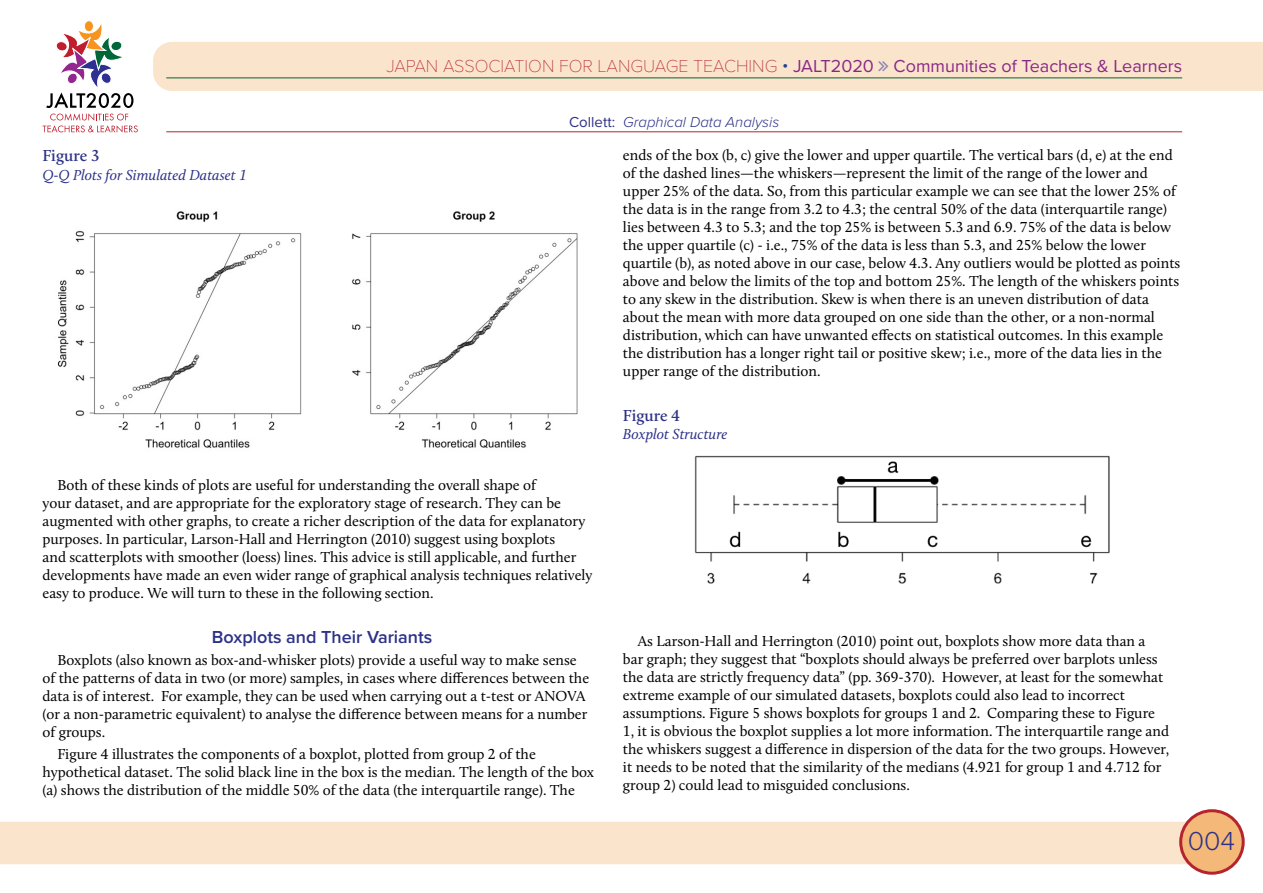
<style>
.page{position:relative;width:1263px;height:893px;background:#fff}
.page>*{position:absolute;margin:0;border:0;box-sizing:border-box;transform-origin:0 0}
.t1{font:300 27px "Proxima Nova";color:#2d3287}
.t2{font:18px "Proxima Nova";color:#892986}
.t3{font:600 18px "Proxima Nova";color:#2d3287}
.t4{font:600 16.5px "Calluna";color:#2d3287}
.t5{font:15px/18px "Calluna";color:#000}
.t6{font:italic 15px "Calluna";color:#2d3287}
.t7{font:italic 300 15px "Proxima Nova";color:#2d3287}
.s1{font-family:"Proxima Nova T";font-weight:100;color:#b5232d}
.s2{font-weight:300;color:#24408f}
.s3{font-weight:400;font-style:normal}
</style>
<div class="page">
<div style="left:0;top:822px;width:1190px;height:42px;background:#fbe4cc"></div>
<div style="left:1181px;top:811px;width:62px;height:62px;background:#f4b979;border-radius:50%"></div>
<div style="left:1179px;top:809px;width:66px;height:66px;border:3px solid #b5232d;border-radius:50%"></div>
<div style="left:153px;top:42px;width:1110px;height:49px;background:#fbe4cc"></div>
<hr style="left:166px;top:78px;width:1016px;height:1px;background:#026537">
<hr style="left:166px;top:132px;width:1016px;height:1px;background:#b5232d">
<div style="left:84px;top:20px;width:10px;height:12px;border:1px solid #fff;border-radius:50%"></div>
<svg style="left:43px;top:22px;width:95px;height:111px"></svg>
<img style="left:58px;top:211px;width:520px;height:238px">
<img style="left:695px;top:455px;width:415px;height:129px">
<svg style="left:879px;top:61px;width:9px;height:10px"></svg>
<p class="t2" style="left:386px;top:52px;width:797px"><span class="s1">JAPAN ASSOCIATION FOR LANGUAGE TEACHING</span> <span class="s2">•</span> JALT2020 Communities of Teachers &amp; Learners</p>
<p class="t4" style="left:43px;top:146px;width:59px">Figure 3</p>
<p class="t6" style="left:43px;top:166px;width:206px">Q-Q Plots for Simulated Dataset 1</p>
<p class="t7" style="left:569px;top:111px;width:212px"><span class="s3">Collett:</span> Graphical Data Analysis</p>
<p class="t5" style="left:623px;top:146px;width:559px">ends of the box (b, c) give the lower and upper quartile. The vertical bars (d, e) at the end of the dashed lines—the whiskers—represent the limit of the range of the lower and upper 25% of the data. So, from this particular example we can see that the lower 25% of the data is in the range from 3.2 to 4.3; the central 50% of the data (interquartile range) lies between 4.3 to 5.3; and the top 25% is between 5.3 and 6.9. 75% of the data is below the upper quartile (c) - i.e., 75% of the data is less than 5.3, and 25% below the lower quartile (b), as noted above in our case, below 4.3. Any outliers would be plotted as points above and below the limits of the top and bottom 25%. The length of the whiskers points to any skew in the distribution. Skew is when there is an uneven distribution of data about the mean with more data grouped on one side than the other, or a non-normal distribution, which can have unwanted effects on statistical outcomes. In this example the distribution has a longer right tail or positive skew; i.e., more of the data lies in the upper range of the distribution.</p>
<p class="t4" style="left:623px;top:405px;width:59px">Figure 4</p>
<p class="t6" style="left:623px;top:425px;width:106px">Boxplot Structure</p>
<p class="t5" style="left:43px;top:476px;width:551px;text-indent:15px">Both of these kinds of plots are useful for understanding the overall shape of<br>your dataset, and are appropriate for the exploratory stage of research. They can be augmented with other graphs, to create a richer description of the data for explanatory purposes. In particular, Larson-Hall and Herrington (2010) suggest using boxplots<br>and scatterplots with smoother (loess) lines. This advice is still applicable, and further developments have made an even wider range of graphical analysis techniques relatively easy to produce. We will turn to these in the following section.</p>
<p class="t3" style="left:212px;top:623px;width:222px">Boxplots and Their Variants</p>
<p class="t5" style="left:43px;top:651px;width:548px;text-indent:15px">Boxplots (also known as box-and-whisker plots) provide a useful way to make sense of the patterns of data in two (or more) samples, in cases where differences between the data is of interest. For example, they can be used when carrying out a t-test or ANOVA (or a non-parametric equivalent) to analyse the difference between means for a number of groups.</p>
<p class="t5" style="left:43px;top:745px;width:553px;text-indent:15px">Figure 4 illustrates the components of a boxplot, plotted from group 2 of the hypothetical dataset. The solid black line in the box is the median. The length of the box (a) shows the distribution of the middle 50% of the data (the interquartile range). The</p>
<p class="t5" style="left:623px;top:632px;width:548px;text-indent:15px">As Larson-Hall and Herrington (2010) point out, boxplots show more data than a bar graph; they suggest that “boxplots should always be preferred over barplots unless the data are strictly frequency data” (pp. 369-370). However, at least for the somewhat extreme example of our simulated datasets, boxplots could also lead to incorrect assumptions. Figure 5 shows boxplots for groups 1 and 2. Comparing these to Figure 1, it is obvious the boxplot supplies a lot more information. The interquartile range and the whiskers suggest a difference in dispersion of the data for the two groups. However, it needs to be noted that the similarity of the medians (4.921 for group 1 and 4.712 for group 2) could lead to misguided conclusions.</p>
<h1 class="t1" style="left:1188px;top:820px;width:49px">004</h1>
</div>
